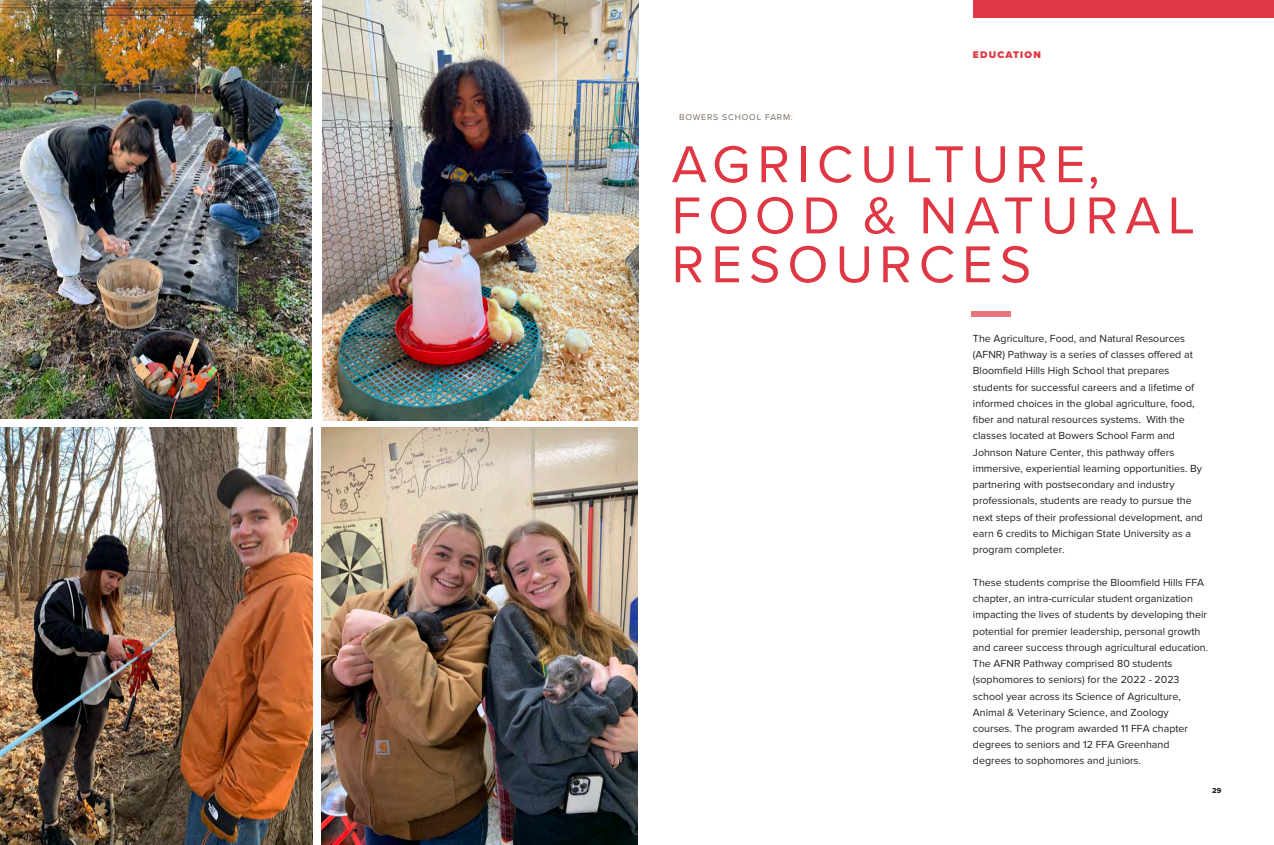
<style>
.page{position:relative;width:1274px;height:845px;background:#fff}
.page>*{position:absolute;margin:0;border:0;box-sizing:border-box;transform-origin:0 0}
.t1{font:53.75px/50px "Proxima Nova";letter-spacing:.13em;color:#df3844}
.t2{font:10.62px/16.2px "Proxima Nova";color:#231f20}
.t3{font:900 10px "Proxima Nova";letter-spacing:.12em;color:#df3844}
.t4{font:8.75px "Proxima Nova";letter-spacing:.09em;color:#776f66}
.t5{font:7.5px "Proxima Nova Extrabld";color:#231f20}
</style>
<div class="page">
<div style="left:973px;top:0;width:300px;height:18px;background:#df3844"></div>
<div style="left:970px;top:311px;width:40px;height:5px;background:#e8747c"></div>
<img style="left:0;top:0;width:311px;height:418px">
<img style="left:322px;top:0;width:316px;height:420px">
<img style="left:0;top:427px;width:312px;height:417px">
<img style="left:322px;top:427px;width:315px;height:417px">
<p class="t4" style="left:679px;top:111px;width:115px">BOWERS SCHOOL FARM:</p>
<p class="t3" style="left:973px;top:47px;width:69px">EDUCATION</p>
<h1 class="t1" style="left:671px;top:137px;width:525px">AGRICULTURE,<br>FOOD &amp; NATURAL<br>RESOURCES</h1>
<p class="t2" style="left:973px;top:330px;width:231px">The Agriculture, Food, and Natural Resources (AFNR) Pathway is a series of classes offered at Bloomfield Hills High School that prepares students for successful careers and a lifetime of informed choices in the global agriculture, food, fiber and natural resources systems. With the classes located at Bowers School Farm and Johnson Nature Center, this pathway offers immersive, experiential learning opportunities. By partnering with postsecondary and industry professionals, students are ready to pursue the next steps of their professional development, and earn 6 credits to Michigan State University as a program completer.</p>
<p class="t2" style="left:973px;top:574px;width:237px">These students comprise the Bloomfield Hills FFA chapter, an intra-curricular student organization impacting the lives of students by developing their potential for premier leadership, personal growth and career success through agricultural education.<br>The AFNR Pathway comprised 80 students (sophomores to seniors) for the 2022 - 2023 school year across its Science of Agriculture, Animal &amp; Veterinary Science, and Zoology courses. The program awarded 11 FFA chapter degrees to seniors and 12 FFA Greenhand degrees to sophomores and juniors.</p>
<p class="t5" style="left:1212px;top:784px;width:11px">29</p>
</div>
